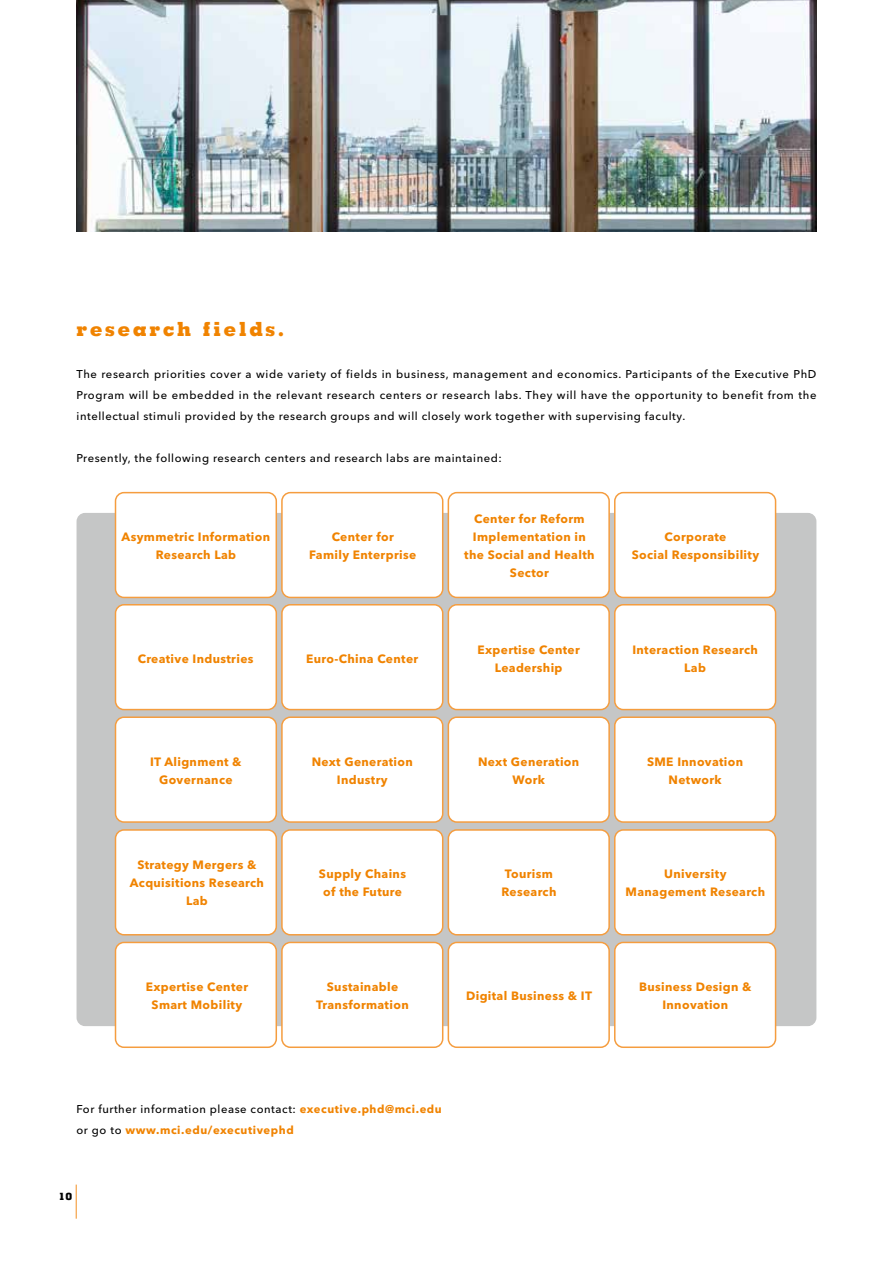
<style>
.page{position:relative;width:893px;height:1263px;background:#fff}
.page>*{position:absolute;margin:0;border:0;box-sizing:border-box;transform-origin:0 0}
.t1{font:800 19.5px "Memphis";letter-spacing:.125em;color:#f08300}
.t2{font:700 12px/18px "Avenir Next LT Pro";letter-spacing:.03em;color:#f08300;text-align:center}
.t3{font:500 11.25px/21px "Avenir Next LT Pro";letter-spacing:.05em;color:#000;text-align:justify}
.t4{font:700 11.25px/21px "Avenir Next LT Pro";letter-spacing:.05em;color:#f08300}
.t5{font:800 10.2px "Memphis";color:#000}
.s1{font-weight:500;color:#000}
</style>
<div class="page">
<hr style="left:76px;top:1184px;width:1px;height:35px;background:#f39023">
<div style="left:77px;top:513px;width:739px;height:513px;background:#c5c6c6;border-radius:9px"></div>
<img style="left:77px;top:0;width:739px;height:231px">
<div style="left:115px;top:493px;width:161px;height:104px;background:#fff;border-radius:9px"></div>
<div style="left:115px;top:492px;width:162px;height:106px;border:2px solid #f59d3f;border-radius:9px"></div>
<div style="left:615px;top:493px;width:161px;height:104px;background:#fff;border-radius:9px"></div>
<div style="left:614px;top:492px;width:162px;height:106px;border:2px solid #f59d3f;border-radius:9px"></div>
<div style="left:115px;top:605px;width:161px;height:104px;background:#fff;border-radius:9px"></div>
<div style="left:115px;top:604px;width:162px;height:106px;border:2px solid #f59d3f;border-radius:9px"></div>
<div style="left:115px;top:717px;width:161px;height:105px;background:#fff;border-radius:9px"></div>
<div style="left:115px;top:716px;width:162px;height:107px;border:2px solid #f59d3f;border-radius:9px"></div>
<div style="left:282px;top:605px;width:161px;height:104px;background:#fff;border-radius:9px"></div>
<div style="left:281px;top:604px;width:162px;height:106px;border:2px solid #f59d3f;border-radius:9px"></div>
<div style="left:282px;top:717px;width:161px;height:105px;background:#fff;border-radius:9px"></div>
<div style="left:281px;top:716px;width:162px;height:107px;border:2px solid #f59d3f;border-radius:9px"></div>
<div style="left:448px;top:605px;width:161px;height:104px;background:#fff;border-radius:9px"></div>
<div style="left:448px;top:604px;width:162px;height:106px;border:2px solid #f59d3f;border-radius:9px"></div>
<div style="left:448px;top:717px;width:161px;height:105px;background:#fff;border-radius:9px"></div>
<div style="left:448px;top:716px;width:162px;height:107px;border:2px solid #f59d3f;border-radius:9px"></div>
<div style="left:615px;top:605px;width:161px;height:104px;background:#fff;border-radius:9px"></div>
<div style="left:614px;top:604px;width:162px;height:106px;border:2px solid #f59d3f;border-radius:9px"></div>
<div style="left:615px;top:717px;width:161px;height:105px;background:#fff;border-radius:9px"></div>
<div style="left:614px;top:716px;width:162px;height:107px;border:2px solid #f59d3f;border-radius:9px"></div>
<div style="left:115px;top:942px;width:161px;height:105px;background:#fff;border-radius:9px"></div>
<div style="left:115px;top:942px;width:162px;height:106px;border:2px solid #f59d3f;border-radius:9px"></div>
<div style="left:282px;top:942px;width:161px;height:105px;background:#fff;border-radius:9px"></div>
<div style="left:281px;top:942px;width:162px;height:106px;border:2px solid #f59d3f;border-radius:9px"></div>
<div style="left:448px;top:942px;width:161px;height:105px;background:#fff;border-radius:9px"></div>
<div style="left:448px;top:942px;width:162px;height:106px;border:2px solid #f59d3f;border-radius:9px"></div>
<div style="left:615px;top:942px;width:161px;height:105px;background:#fff;border-radius:9px"></div>
<div style="left:614px;top:942px;width:162px;height:106px;border:2px solid #f59d3f;border-radius:9px"></div>
<div style="left:448px;top:493px;width:161px;height:104px;background:#fff;border-radius:9px"></div>
<div style="left:448px;top:492px;width:162px;height:106px;border:2px solid #f59d3f;border-radius:9px"></div>
<div style="left:282px;top:493px;width:161px;height:104px;background:#fff;border-radius:9px"></div>
<div style="left:281px;top:492px;width:162px;height:106px;border:2px solid #f59d3f;border-radius:9px"></div>
<div style="left:115px;top:830px;width:161px;height:105px;background:#fff;border-radius:9px"></div>
<div style="left:115px;top:829px;width:162px;height:106px;border:2px solid #f59d3f;border-radius:9px"></div>
<div style="left:282px;top:830px;width:161px;height:105px;background:#fff;border-radius:9px"></div>
<div style="left:281px;top:829px;width:162px;height:106px;border:2px solid #f59d3f;border-radius:9px"></div>
<div style="left:448px;top:830px;width:161px;height:105px;background:#fff;border-radius:9px"></div>
<div style="left:448px;top:829px;width:162px;height:106px;border:2px solid #f59d3f;border-radius:9px"></div>
<div style="left:615px;top:830px;width:161px;height:105px;background:#fff;border-radius:9px"></div>
<div style="left:614px;top:829px;width:162px;height:106px;border:2px solid #f59d3f;border-radius:9px"></div>
<h1 class="t1" style="left:77px;top:316px;width:209px">research fields.</h1>
<p class="t3" style="left:77px;top:364px;width:741px">The research priorities cover a wide variety of fields in business, management and economics. Participants of the Executive PhD Program will be embedded in the relevant research centers or research labs. They will have the opportunity to benefit from the intellectual stimuli provided by the research groups and will closely work together with supervising faculty.</p>
<p class="t3" style="left:77px;top:448px;width:427px">Presently, the following research centers and research labs are maintained:</p>
<p class="t2" style="left:122px;top:528px;width:150px">Asymmetric Information<br>Research Lab</p>
<p class="t2" style="left:464px;top:510px;width:132px">Center for Reform<br>Implementation in the Social and Health<br>Sector</p>
<p class="t2" style="left:309px;top:528px;width:108px">Center for<br>Family Enterprise</p>
<p class="t2" style="left:632px;top:528px;width:129px">Corporate<br>Social Responsibility</p>
<p class="t2" style="left:138px;top:650px;width:117px">Creative Industries</p>
<p class="t2" style="left:306px;top:650px;width:114px">Euro-China Center</p>
<p class="t2" style="left:477px;top:641px;width:104px">Expertise Center<br>Leadership</p>
<p class="t2" style="left:632px;top:641px;width:127px">Interaction Research<br>Lab</p>
<p class="t2" style="left:150px;top:753px;width:93px">IT Alignment &amp;<br>Governance</p>
<p class="t2" style="left:312px;top:753px;width:103px">Next Generation<br>Industry</p>
<p class="t2" style="left:478px;top:753px;width:103px">Next Generation<br>Work</p>
<p class="t2" style="left:647px;top:753px;width:98px">SME Innovation<br>Network</p>
<p class="t2" style="left:130px;top:856px;width:136px">Strategy Mergers &amp;<br>Acquisitions Research<br>Lab</p>
<p class="t2" style="left:319px;top:865px;width:89px">Supply Chains of the Future</p>
<p class="t2" style="left:501px;top:865px;width:56px;text-align:left">Tourism<br>Research</p>
<p class="t2" style="left:626px;top:865px;width:141px">University<br>Management Research</p>
<p class="t2" style="left:146px;top:977px;width:104px">Expertise Center<br>Smart Mobility</p>
<p class="t2" style="left:316px;top:977px;width:94px">Sustainable<br>Transformation</p>
<p class="t2" style="left:466px;top:986px;width:127px">Digital Business &amp; IT</p>
<p class="t2" style="left:639px;top:977px;width:114px">Business Design &amp;<br>Innovation</p>
<p class="t4" style="left:77px;top:1099px;width:367px"><span class="s1">For further information please contact:</span> executive.phd@mci.edu <span class="s1">or go to</span> www.mci.edu/executivephd</p>
<p class="t5" style="left:59px;top:1190px;width:15px">10</p>
</div>
